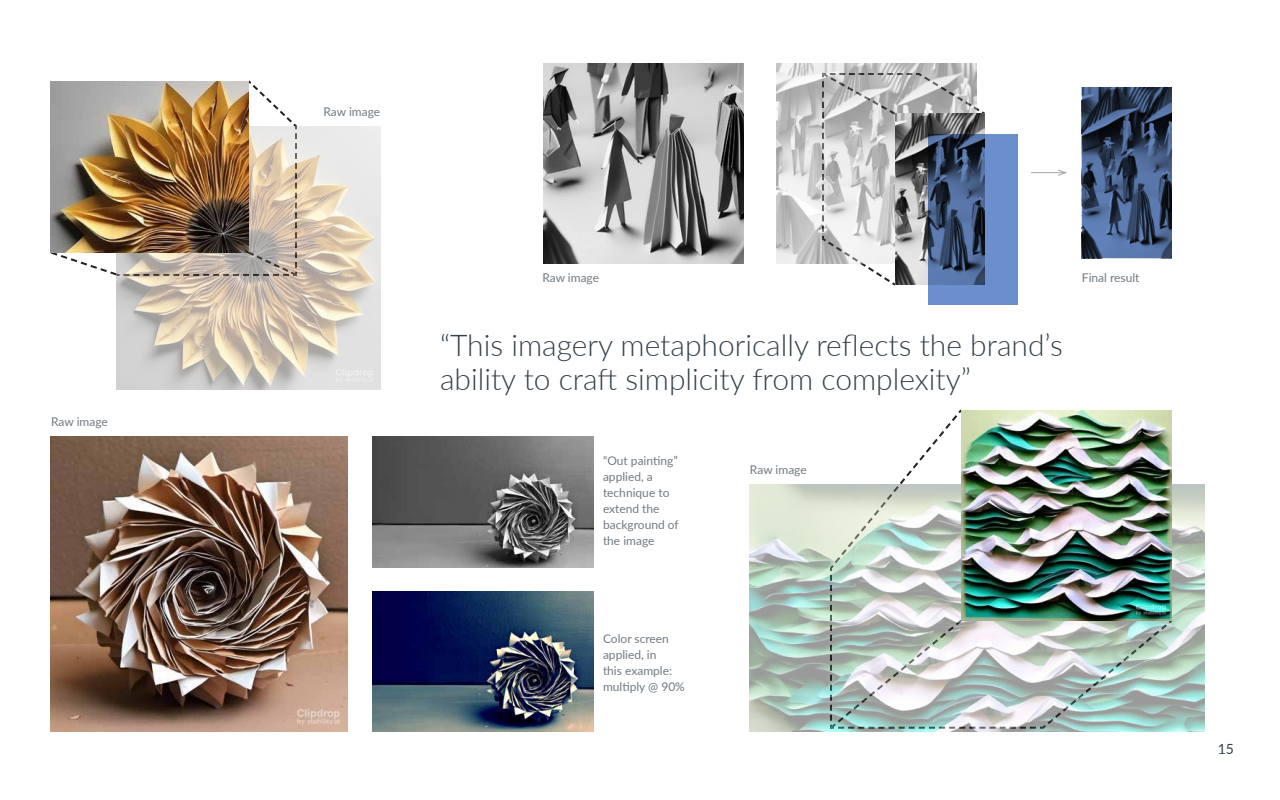
<style>
.page{position:relative;width:1280px;height:800px;background:#fff}
.page>*{position:absolute;margin:0;border:0;box-sizing:border-box;transform-origin:0 0}
.t1{font:300 30px/34px "Lato";color:#364149}
.t2{font:14px "Lato";color:#364149}
.t3{font:12px/16px "Lato";color:#727a80}
</style>
<div class="page">
<img style="left:116px;top:126px;width:264px;height:264px">
<img style="left:51px;top:436px;width:296px;height:296px">
<img style="left:372px;top:592px;width:221px;height:140px">
<img style="left:372px;top:436px;width:221px;height:132px">
<img style="left:749px;top:484px;width:456px;height:248px">
<img style="left:543px;top:64px;width:200px;height:200px">
<img style="left:777px;top:64px;width:200px;height:200px">
<div style="left:928px;top:134px;width:90px;height:171px;background:#6a8fcc"></div>
<svg style="left:1082px;top:87px;width:90px;height:171px"></svg>
<svg style="left:821px;top:72px;width:164px;height:214px"></svg>
<img style="left:50px;top:80px;width:248px;height:197px">
<img style="left:829px;top:409px;width:344px;height:321px">
<img style="left:829px;top:575px;width:209px;height:155px">
<hr style="left:1031px;top:172px;width:35px;height:1px;background:#a7a5a6">
<svg style="left:1057px;top:169px;width:10px;height:7px"></svg>
<p class="t3" style="left:51px;top:413px;width:58px">Raw image</p>
<p class="t3" style="left:323px;top:103px;width:58px">Raw image</p>
<p class="t3" style="left:542px;top:269px;width:58px">Raw image</p>
<h1 class="t1" style="left:440px;top:327px;width:624px">“This imagery metaphorically reflects the brand’s ability to craft simplicity from complexity”</h1>
<p class="t3" style="left:1082px;top:270px;width:59px">Final result</p>
<p class="t3" style="left:603px;top:452px;width:77px">“Out painting” applied, a technique to extend the background of the image</p>
<p class="t3" style="left:750px;top:461px;width:58px">Raw image</p>
<p class="t3" style="left:603px;top:630px;width:83px">Color screen applied, in<br>this example: multiply @ 90%</p>
<p class="t2" style="left:1218px;top:739px;width:18px">15</p>
</div>
